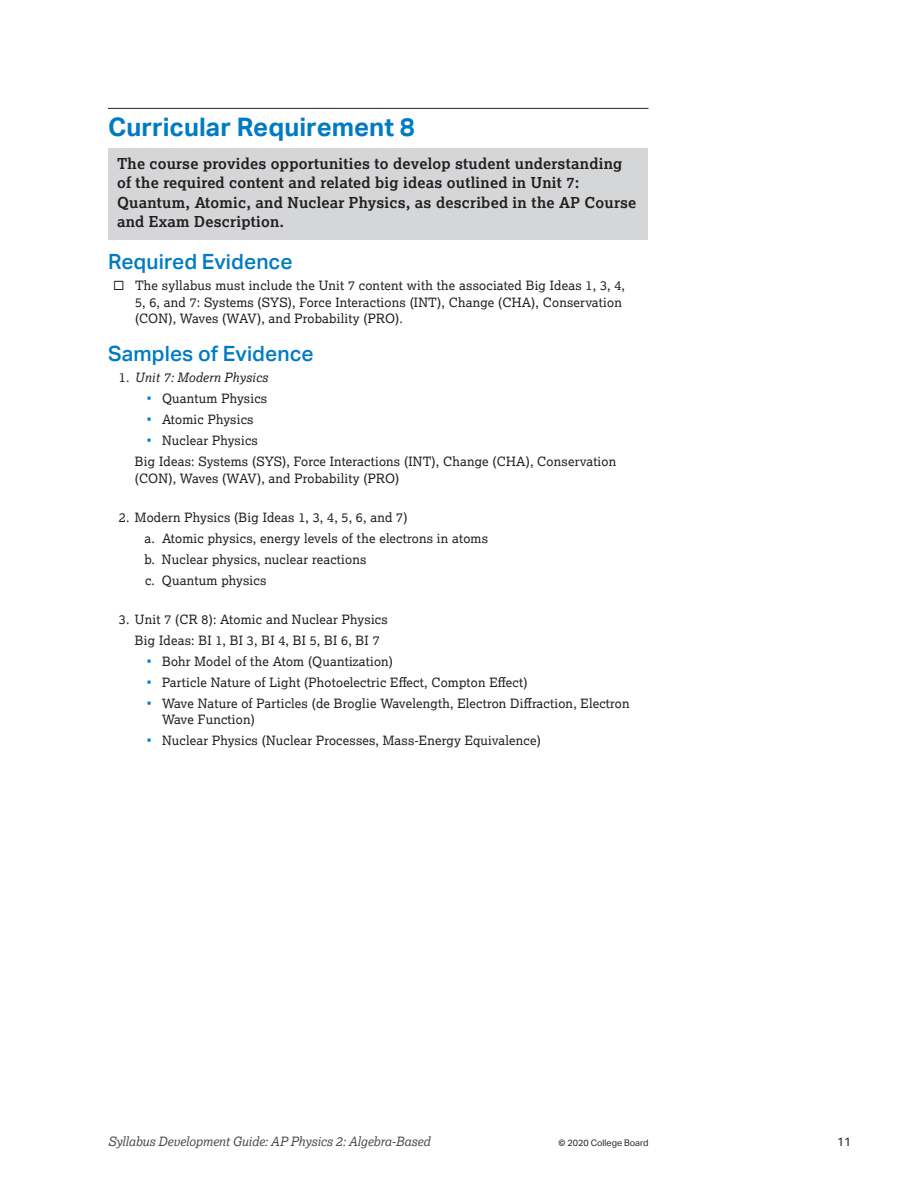
<style>
.page{position:relative;width:918px;height:1188px;background:#fff}
.page>*{position:absolute;margin:0;border:0;box-sizing:border-box;transform-origin:0 0}
.t1{font:700 25.5px "Aktiv Grotesk";letter-spacing:.005em;color:#007bc3}
.t2{font:500 21px "Aktiv Grotesk";letter-spacing:.005em;color:#007bc3}
.t3{font:700 15px/19.5px "Lexia";letter-spacing:.015em;color:#231f20}
.t4{font:12.75px/21px "Lexia";letter-spacing:.015em;color:#231f20}
.t5{font:italic 12.75px "Lexia";letter-spacing:-.01em;color:#4b4c4d}
.t6{font:italic 12.75px "Lexia";letter-spacing:.015em;color:#231f20}
.t7{font:12px "Aktiv Grotesk";color:#231f20}
.t8{font:9px "Aktiv Grotesk";color:#231f20}
.s1{font-style:normal}
</style>
<div class="page">
<div style="left:109px;top:148px;width:539px;height:92px;background:#d5d6d8"></div>
<hr style="left:108px;top:108px;width:541px;height:1px;background:#231f20">
<h1 class="t1" style="left:108px;top:112px;width:309px">Curricular Requirement 8</h1>
<p class="t3" style="left:117px;top:153px;width:521px">The course provides opportunities to develop student understanding of the required content and related big ideas outlined in Unit 7:<br>Quantum, Atomic, and Nuclear Physics, as described in the AP Course and Exam Description.</p>
<h2 class="t2" style="left:108px;top:250px;width:186px">Required Evidence</h2>
<p class="t4" style="left:135px;top:277px;width:491px;line-height:16.5px;text-indent:-22px">◻ The syllabus must include the Unit 7 content with the associated Big Ideas 1, 3, 4,<br>5, 6, and 7: Systems (SYS), Force Interactions (INT), Change (CHA), Conservation (CON), Waves (WAV), and Probability (PRO).</p>
<h2 class="t2" style="left:108px;top:342px;width:207px">Samples of Evidence</h2>
<p class="t6" style="left:119px;top:369px;width:151px"><span class="s1">1.</span> Unit 7: Modern Physics</p>
<p class="t4" style="left:162px;top:388px;width:107px">Quantum Physics</p>
<p class="t4" style="left:162px;top:409px;width:93px">Atomic Physics</p>
<p class="t4" style="left:162px;top:430px;width:97px">Nuclear Physics</p>
<p class="t4" style="left:135px;top:451px;width:483px">Big Ideas: Systems (SYS), Force Interactions (INT), Change (CHA), Conservation</p>
<p class="t4" style="left:135px;top:467px;width:266px">(CON), Waves (WAV), and Probability (PRO)</p>
<p class="t4" style="left:144px;top:506px;width:345px;text-indent:-25px">2. Modern Physics (Big Ideas 1, 3, 4, 5, 6, and 7)<br>a. Atomic physics, energy levels of the electrons in atoms b. Nuclear physics, nuclear reactions<br>c. Quantum physics</p>
<p class="t4" style="left:119px;top:608px;width:270px">3. Unit 7 (CR 8): Atomic and Nuclear Physics</p>
<p class="t4" style="left:135px;top:629px;width:246px">Big Ideas: BI 1, BI 3, BI 4, BI 5, BI 6, BI 7</p>
<p class="t4" style="left:162px;top:650px;width:233px">Bohr Model of the Atom (Quantization)</p>
<p class="t4" style="left:162px;top:671px;width:367px">Particle Nature of Light (Photoelectric Effect, Compton Effect)</p>
<p class="t4" style="left:162px;top:692px;width:469px">Wave Nature of Particles (de Broglie Wavelength, Electron Diffraction, Electron</p>
<p class="t4" style="left:162px;top:709px;width:380px">Wave Function)<br>Nuclear Physics (Nuclear Processes, Mass-Energy Equivalence)</p>
<p class="t5" style="left:108px;top:1134px;width:324px">Syllabus Development Guide: AP Physics 2: Algebra-Based</p>
<p class="t8" style="left:558px;top:1138px;width:92px">© 2020 College Board</p>
<p class="t7" style="left:837px;top:1135px;width:16px">11</p>
</div>
